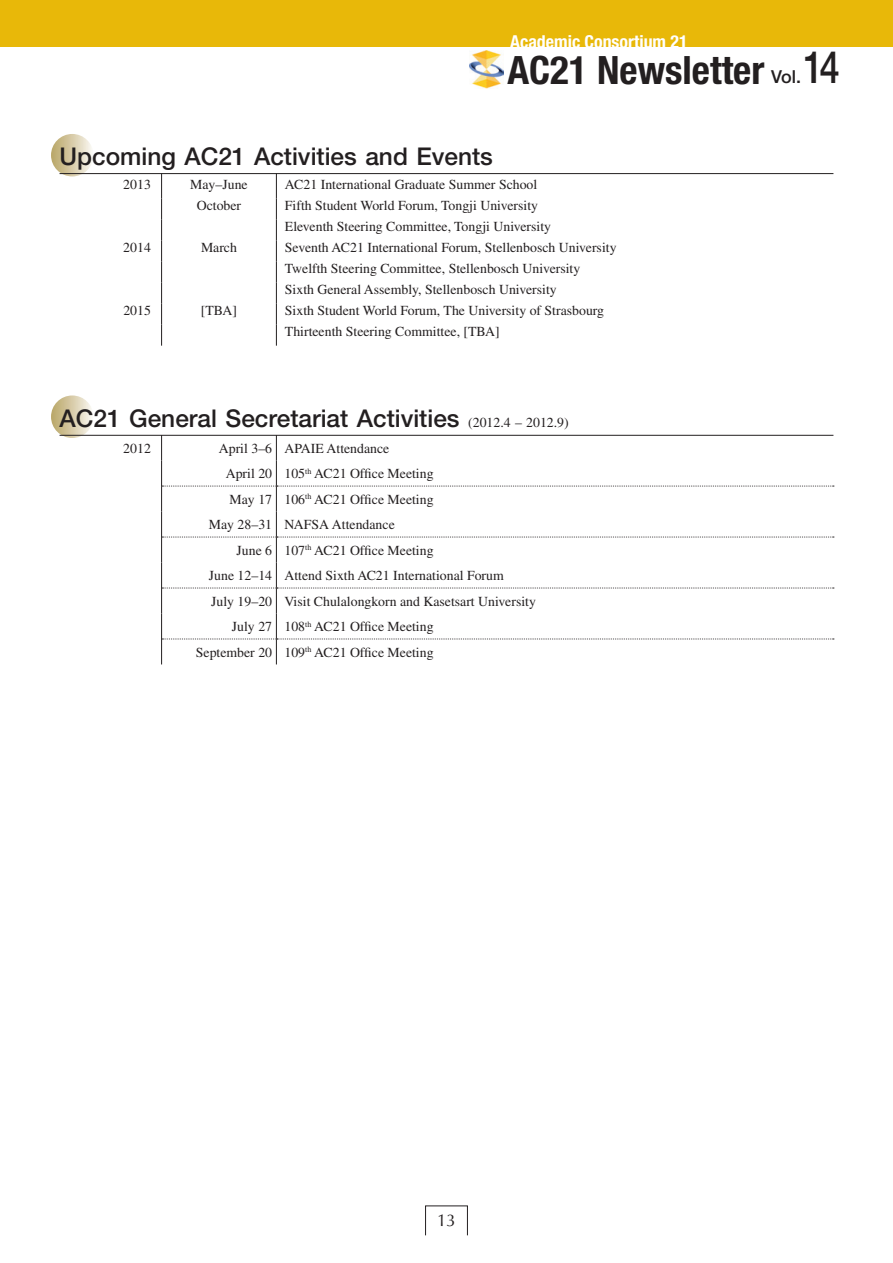
<style>
.page{position:relative;width:893px;height:1263px;background:#fff}
.page>*{position:absolute;margin:0;border:0;box-sizing:border-box;transform-origin:0 0}
.t1{font:500 44.7px "Helvetica Neue LT Std";color:#231f20;scale:.8 1}
.t2{font:700 condensed 39.15px "Helvetica Neue LT Std";color:#231f20}
.t3{font:500 24.45px "Helvetica Neue LT Std";color:#231f20}
.t4{font:700 condensed 17.85px "Helvetica Neue LT Std";color:#fff}
.t5{font:500 17.85px "Helvetica Neue LT Std";color:#231f20}
.t6{font:16.95px "Optima LT Std";color:#231f20}
.t7{font:13.8px/21px "Times LT Std";color:#231f20}
.s1{font-family:"Times LT Std";font-weight:400;font-size:13.8px}
</style>
<div class="page">
<div style="left:425px;top:1206px;width:43px;height:29px;border:1px solid #231f20"></div>
<div style="left:0;top:0;width:893px;height:47px;background:#e8b809"></div>
<img style="left:469px;top:51px;width:34px;height:38px">
<svg style="left:51px;top:395px;width:43px;height:43px"></svg>
<svg style="left:51px;top:134px;width:43px;height:42px"></svg>
<hr style="left:60px;top:173px;width:773px;height:1px;background:#231f20">
<svg style="left:161px;top:174px;width:1px;height:172px"></svg>
<svg style="left:276px;top:174px;width:1px;height:172px"></svg>
<hr style="left:60px;top:435px;width:773px;height:1px;background:#231f20">
<svg style="left:161px;top:435px;width:673px;height:229px"></svg>
<p class="t4" style="left:510px;top:31px;width:179px">Academic Consortium 21</p>
<h1 class="t1" style="left:803px;top:41px;width:47px">14</h1>
<h2 class="t2" style="left:507px;top:46px;width:258px">AC21 Newsletter</h2>
<p class="t5" style="left:771px;top:66px;width:31px">Vol.</p>
<h3 class="t3" style="left:60px;top:142px;width:435px">Upcoming AC21 Activities and Events</h3>
<p class="t7" style="left:123px;top:174px;width:29px">2013</p>
<p class="t7" style="left:190px;top:174px;width:59px">May–June</p>
<p class="t7" style="left:285px;top:174px;width:254px">AC21 International Graduate Summer School</p>
<p class="t7" style="left:197px;top:195px;width:46px">October</p>
<p class="t7" style="left:285px;top:195px;width:268px">Fifth Student World Forum, Tongji University<br>Eleventh Steering Committee, Tongji University</p>
<p class="t7" style="left:123px;top:237px;width:29px">2014</p>
<p class="t7" style="left:201px;top:237px;width:38px">March</p>
<p class="t7" style="left:285px;top:237px;width:333px">Seventh AC21 International Forum, Stellenbosch University<br>Twelfth Steering Committee, Stellenbosch University<br>Sixth General Assembly, Stellenbosch University</p>
<p class="t7" style="left:123px;top:300px;width:29px">2015</p>
<p class="t7" style="left:201px;top:300px;width:38px">[TBA]</p>
<p class="t7" style="left:285px;top:300px;width:321px">Sixth Student World Forum, The University of Strasbourg<br>Thirteenth Steering Committee, [TBA]</p>
<h3 class="t3" style="left:60px;top:403px;width:511px">AC21 General Secretariat Activities <span class="s1">(2012.4 – 2012.9)</span></h3>
<p class="t7" style="left:123px;top:438px;width:29px">2012</p>
<p class="t7" style="left:219px;top:438px;width:172px">April 3–6 APAIE Attendance</p>
<p class="t7" style="left:226px;top:463px;width:209px">April 20 105<sup>th</sup> AC21 Office Meeting</p>
<p class="t7" style="left:230px;top:489px;width:206px">May 17 106<sup>th</sup> AC21 Office Meeting</p>
<p class="t7" style="left:209px;top:514px;width:187px">May 28–31 NAFSA Attendance</p>
<p class="t7" style="left:236px;top:540px;width:199px">June 6 107<sup>th</sup> AC21 Office Meeting</p>
<p class="t7" style="left:209px;top:565px;width:296px">June 12–14 Attend Sixth AC21 International Forum</p>
<p class="t7" style="left:211px;top:591px;width:326px">July 19–20 Visit Chulalongkorn and Kasetsart University</p>
<p class="t7" style="left:232px;top:616px;width:203px">July 27 108<sup>th</sup> AC21 Office Meeting</p>
<p class="t7" style="left:196px;top:642px;width:239px">September 20 109<sup>th</sup> AC21 Office Meeting</p>
<p class="t6" style="left:437px;top:1210px;width:20px">13</p>
</div>
